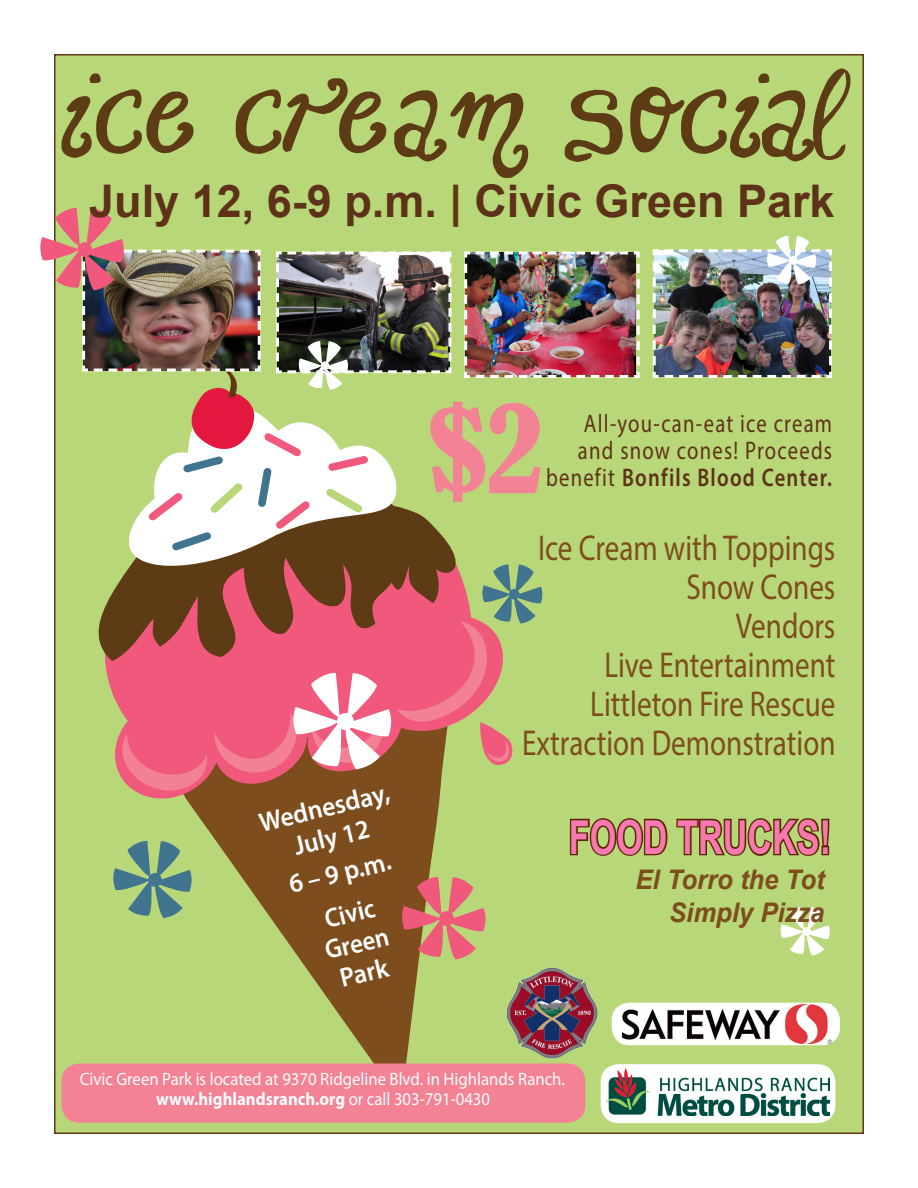
<style>
.page{position:relative;width:918px;height:1188px;background:#fff}
.page>*{position:absolute;margin:0;border:0;box-sizing:border-box;transform-origin:0 0}
.t1{font:condensed 114px "Bernard";color:#f38294}
.t2{font:700 46.8px "Arial";color:#f779af;scale:.73 1}
.t3{font:700 45px "Arial";color:#5d3218}
.t4{font:36px "Myriad Pro";color:#7d4d1e;scale:.81 1}
.t5{font:600 27px "Myriad Pro";color:#fff;scale:.95 1}
.t6{font:italic 700 27px "Arial";color:#7d4d1e;scale:.95 1}
.t7{font:600 27px "Myriad Pro";color:#fff;scale:.92 1}
.t8{font:25.5px "Myriad Pro";letter-spacing:.06em;color:#5d3218;scale:.81 1}
.t9{font:600 25.5px "Myriad Pro";letter-spacing:.06em;color:#5d3218;scale:.81 1}
.t10{font:18px "Myriad Pro";color:#fff;scale:.93 1}
.t11{font:700 18px "Myriad Pro";color:#fff;scale:.93 1}
.s1{color:#613816}
.s2{font-weight:400}
</style>
<div class="page">
<div style="left:54px;top:54px;width:810px;height:1080px;background:#b8d778;border:2px solid #613816"></div>
<svg style="left:190px;top:805px;width:249px;height:258px;fill:#7d4d1e"></svg>
<svg style="left:113px;top:841px;width:79px;height:77px"></svg>
<svg style="left:61px;top:68px;width:789px;height:110px"></svg>
<svg style="left:402px;top:877px;width:84px;height:82px"></svg>
<img style="left:652px;top:236px;width:181px;height:142px">
<img style="left:40px;top:208px;width:600px;height:597px">
<div style="left:601px;top:1064px;width:234px;height:59px;background:#fff;border-radius:18px"></div>
<img style="left:607px;top:1069px;width:222px;height:47px">
<div style="left:61px;top:1063px;width:524px;height:60px;background:#f38294;border-radius:18px"></div>
<svg style="left:569px;top:818px;width:99px;height:38px"></svg>
<svg style="left:676px;top:818px;width:154px;height:38px"></svg>
<svg style="left:781px;top:907px;width:49px;height:49px"></svg>
<img style="left:506px;top:967px;width:91px;height:91px">
<div style="left:612px;top:1003px;width:228px;height:42px;background:#fff;border-radius:18px"></div>
<img style="left:623px;top:1005px;width:209px;height:39px">
<p class="t3" style="left:89px;top:171px;width:747px">July 12, 6-9 p.m. <span class="s1">|</span> Civic Green Park</p>
<p class="t1" style="left:428px;top:383px;width:115px">$2</p>
<p class="t8" style="left:584px;top:408px;width:308px">All-you-can-eat ice cream</p>
<p class="t8" style="left:578px;top:435px;width:315px">and snow cones! Proceeds</p>
<p class="t9" style="left:546px;top:461px;width:355px"><span class="s2">benefit</span> Bonfils Blood Center.</p>
<p class="t5" style="left:256px;top:806px;width:142px;rotate:-13deg">Wednesday,</p>
<p class="t5" style="left:290px;top:829px;width:82px;rotate:-13deg">July 12</p>
<p class="t5" style="left:285px;top:867px;width:111px;rotate:-13deg">6 – 9 p.m.</p>
<p class="t7" style="left:321px;top:903px;width:57px;rotate:-14deg">Civic</p>
<p class="t7" style="left:321px;top:934px;width:72px;rotate:-14deg">Green</p>
<p class="t5" style="left:336px;top:962px;width:53px;rotate:-13deg">Park</p>
<p class="t4" style="left:538px;top:526px;width:369px">Ice Cream with Toppings</p>
<p class="t4" style="left:687px;top:565px;width:185px">Snow Cones</p>
<p class="t4" style="left:736px;top:604px;width:125px">Vendors</p>
<p class="t4" style="left:604px;top:643px;width:287px">Live Entertainment</p>
<p class="t4" style="left:590px;top:682px;width:304px">Littleton Fire Rescue</p>
<p class="t4" style="left:522px;top:721px;width:389px">Extraction Demonstration</p>
<p class="t2" style="left:569px;top:806px;width:361px">FOOD TRUCKS!</p>
<p class="t6" style="left:635px;top:862px;width:201px">El Torro the Tot</p>
<p class="t6" style="left:669px;top:894px;width:165px">Simply Pizza</p>
<p class="t10" style="left:80px;top:1068px;width:523px">Civic Green Park is located at 9370 Ridgeline Blvd. in Highlands Ranch.</p>
<p class="t11" style="left:156px;top:1088px;width:361px">www.highlandsranch.org <span class="s2">or call 303-791-0430</span></p>
</div>
